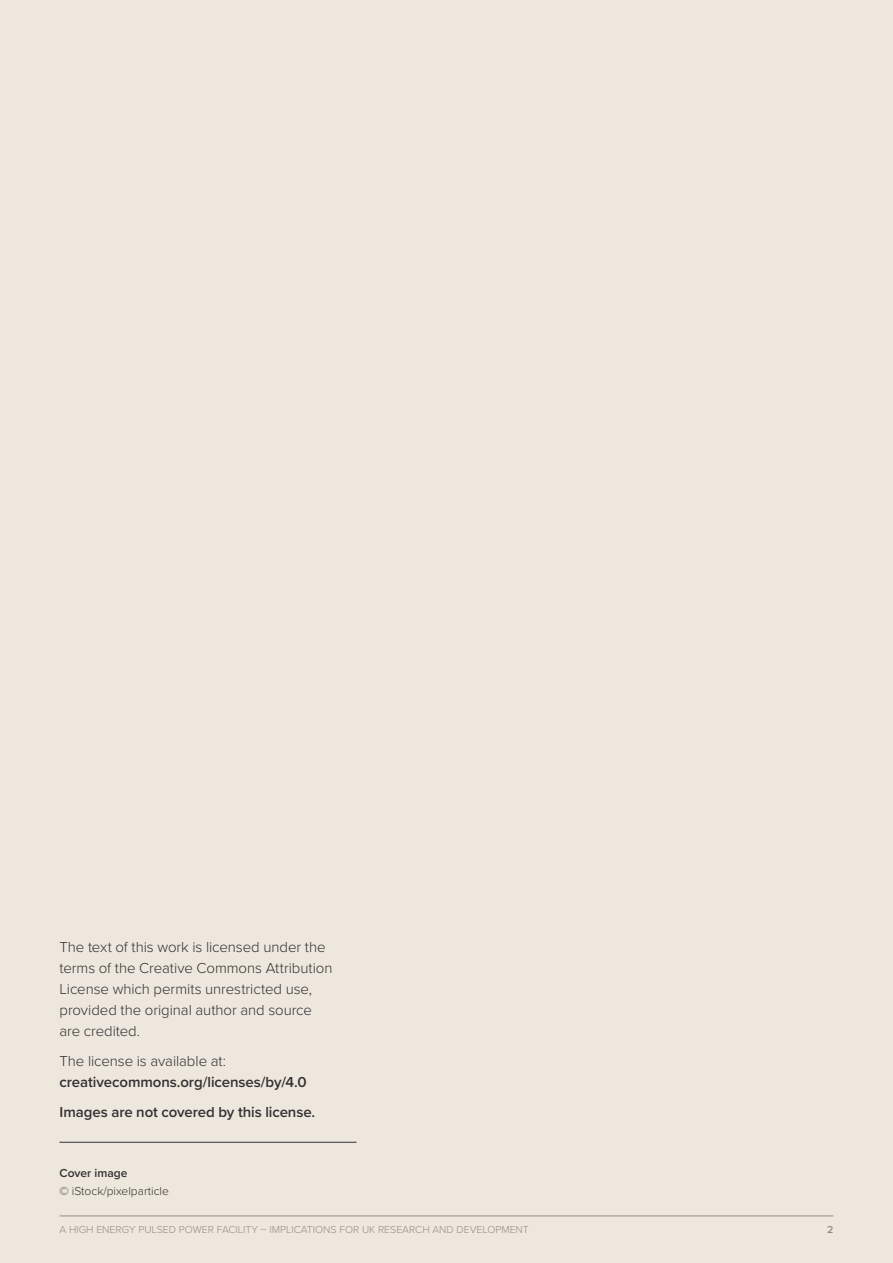
<style>
.page{position:relative;width:893px;height:1263px;background:#ede7dd}
.page>*{position:absolute;margin:0;border:0;box-sizing:border-box;transform-origin:0 0}
.t1{font:300 15px/21px "Proxima Nova";letter-spacing:-.005em;color:#333132}
.t2{font:600 15px/30px "Proxima Nova";letter-spacing:-.005em;color:#333132}
.t3{font:300 12px "Proxima Nova";color:#333132}
.t4{font:600 12px "Proxima Nova";color:#333132}
.t5{font:300 10.5px "Proxima Nova";color:#978c87}
.t6{font:600 10.5px "Proxima Nova";color:#978c87}
</style>
<div class="page">
<hr style="left:60px;top:1216px;width:773px;height:1px;background:#978c87">
<hr style="left:60px;top:1142px;width:296px;height:1px;background:#333132">
<p class="t1" style="left:60px;top:935px;width:274px">The text of this work is licensed under the terms of the Creative Commons Attribution License which permits unrestricted use, provided the original author and source are credited.</p>
<p class="t1" style="left:60px;top:1049px;width:168px">The license is available at:</p>
<p class="t2" style="left:60px;top:1066px;width:257px">creativecommons.org/licenses/by/4.0<br>Images are not covered by this license.</p>
<p class="t4" style="left:60px;top:1164px;width:69px">Cover image</p>
<p class="t3" style="left:60px;top:1182px;width:111px">© iStock/pixelparticle</p>
<p class="t5" style="left:60px;top:1222px;width:471px">A HIGH ENERGY PULSED POWER FACILITY – IMPLICATIONS FOR UK RESEARCH AND DEVELOPMENT</p>
<p class="t6" style="left:827px;top:1222px;width:8px">2</p>
</div>
